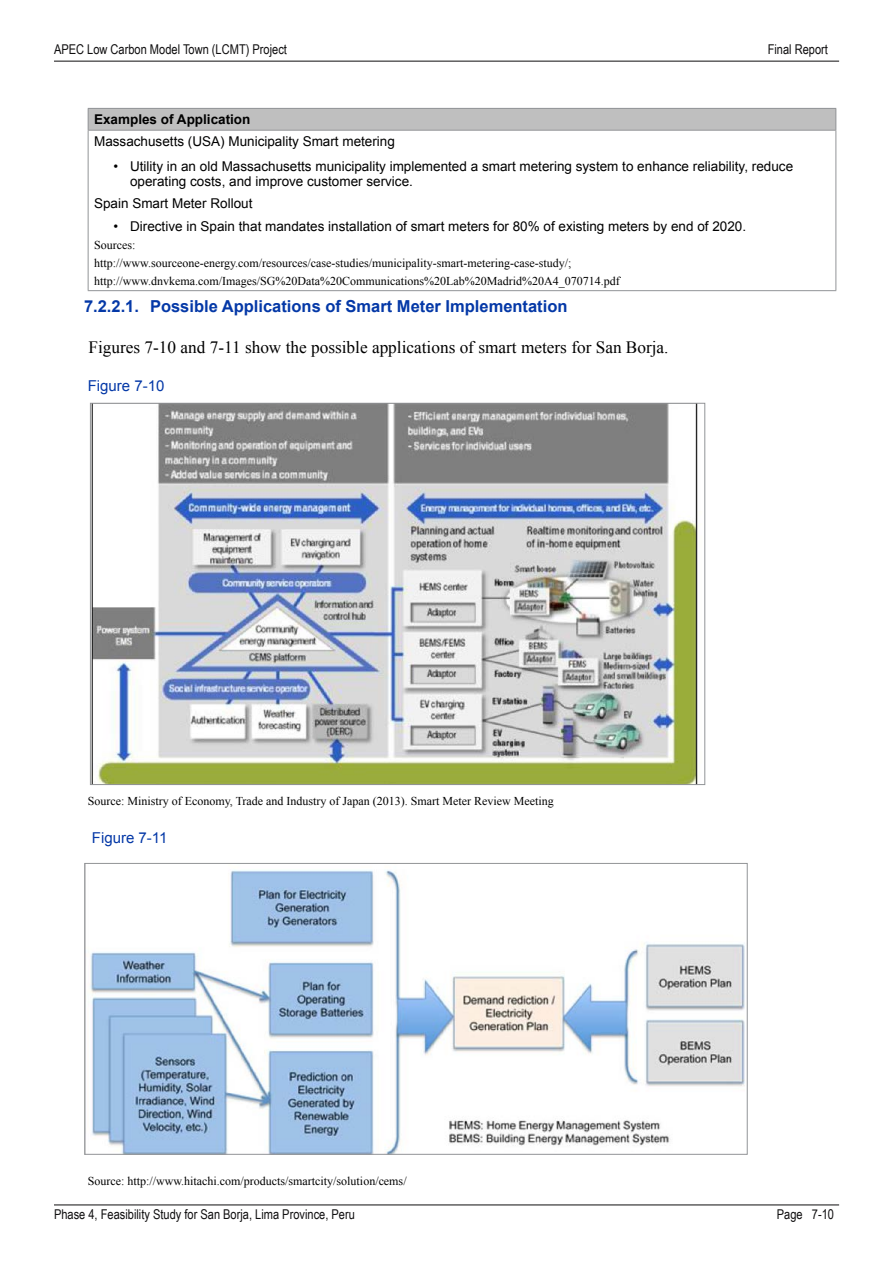
<style>
.page{position:relative;width:893px;height:1263px;background:#fff}
.page>*{position:absolute;margin:0;border:0;box-sizing:border-box;transform-origin:0 0}
.t1{font:17.25px "Times New Roman";color:#000}
.t2{font:700 16.5px "Arial";color:#0438a7}
.t3{font:15px "Arial";color:#0438a7}
.t4{font:13.5px/15.5px "Arial";color:#000}
.t5{font:13.5px "Arial Narrow";color:#0f0e0f}
.t6{font:700 13.5px "Arial";color:#000}
.t7{font:12px/18px "Times New Roman";color:#000}
</style>
<div class="page">
<hr style="left:54px;top:1204px;width:785px;height:1px;background:#0f0e0f">
<hr style="left:54px;top:61px;width:785px;height:1px;background:#0f0e0f">
<div style="left:88px;top:108px;width:748px;height:22px;background:#bfbfbf"></div>
<hr style="left:88px;top:108px;width:748px;height:1px;background:#929497">
<svg style="left:88px;top:109px;width:1px;height:21px"></svg>
<svg style="left:835px;top:109px;width:1px;height:21px"></svg>
<hr style="left:88px;top:130px;width:748px;height:1px;background:#929497">
<hr style="left:88px;top:131px;width:1px;height:159px;background:#929497">
<hr style="left:835px;top:131px;width:1px;height:159px;background:#929497">
<hr style="left:88px;top:290px;width:748px;height:1px;background:#929497">
<img style="left:92px;top:405px;width:606px;height:378px">
<img style="left:90px;top:870px;width:655px;height:283px">
<p class="t5" style="left:54px;top:39px;width:234px">APEC Low Carbon Model Town (LCMT) Project</p>
<p class="t5" style="left:768px;top:39px;width:62px">Final Report</p>
<p class="t6" style="left:94px;top:110px;width:158px">Examples of Application</p>
<p class="t4" style="left:94px;top:134px;width:302px">Massachusetts (USA) Municipality Smart metering</p>
<p class="t4" style="left:130px;top:158px;width:665px;text-indent:-16px">• Utility in an old Massachusetts municipality implemented a smart metering system to enhance reliability, reduce operating costs, and improve customer service.</p>
<p class="t4" style="left:94px;top:196px;width:160px">Spain Smart Meter Rollout</p>
<p class="t4" style="left:114px;top:218px;width:634px">• Directive in Spain that mandates installation of smart meters for 80% of existing meters by end of 2020.</p>
<p class="t7" style="left:94px;top:235px;width:527px">Sources:<br>http://www.sourceone-energy.com/resources/case-studies/municipality-smart-metering-case-study/; http://www.dnvkema.com/Images/SG%20Data%20Communications%20Lab%20Madrid%20A4_070714.pdf</p>
<h2 class="t2" style="left:84px;top:295px;width:485px">7.2.2.1. Possible Applications of Smart Meter Implementation</h2>
<h1 class="t1" style="left:88px;top:335px;width:582px">Figures 7-10 and 7-11 show the possible applications of smart meters for San Borja.</h1>
<p class="t3" style="left:88px;top:376px;width:78px">Figure 7-10</p>
<p class="t7" style="left:88px;top:792px;width:468px">Source: Ministry of Economy, Trade and Industry of Japan (2013). Smart Meter Review Meeting</p>
<p class="t3" style="left:92px;top:828px;width:77px">Figure 7-11</p>
<p class="t7" style="left:88px;top:1172px;width:320px">Source: http://www.hitachi.com/products/smartcity/solution/cems/</p>
<p class="t5" style="left:54px;top:1204px;width:302px">Phase 4, Feasibility Study for San Borja, Lima Province, Peru</p>
<p class="t5" style="left:777px;top:1204px;width:59px">Page 7-10</p>
</div>
